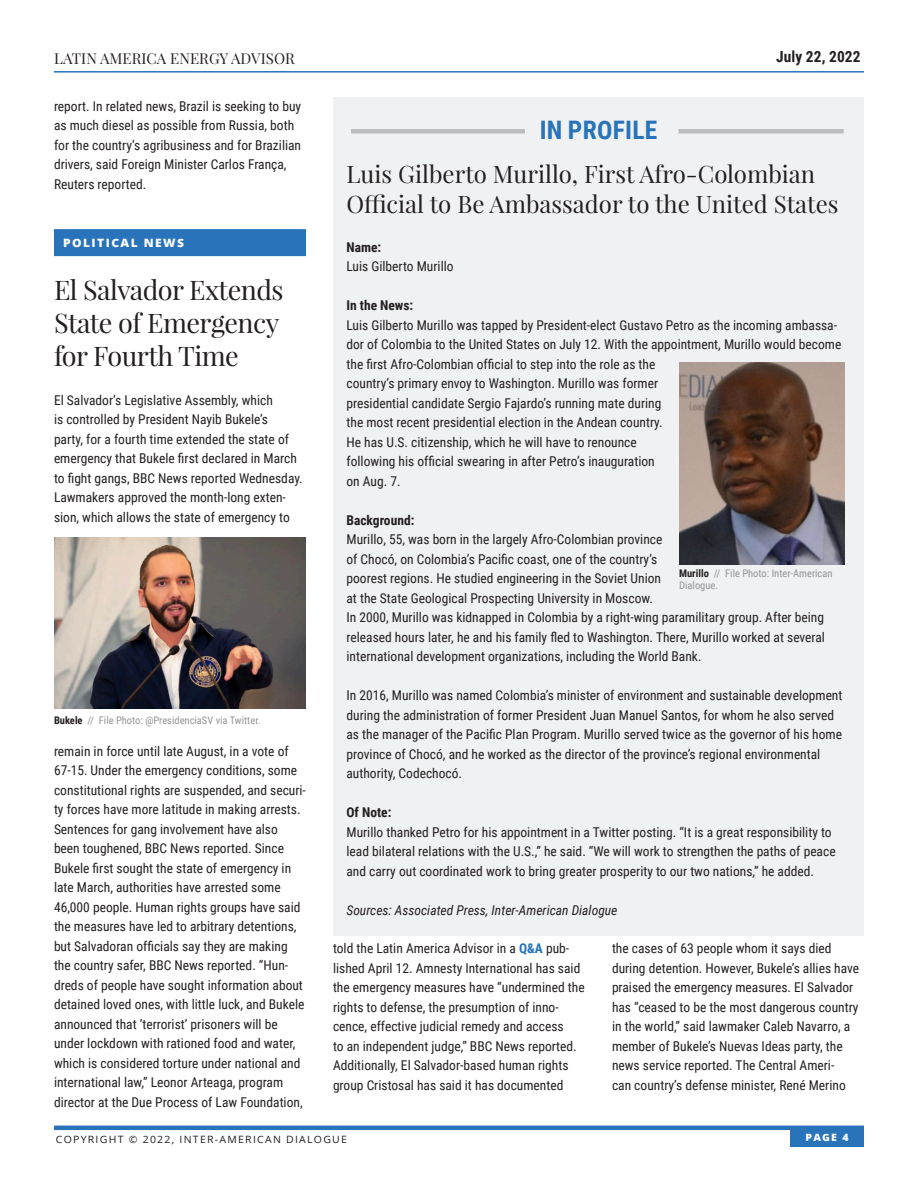
<style>
.page{position:relative;width:918px;height:1188px;background:#fff}
.page>*{position:absolute;margin:0;border:0;box-sizing:border-box;transform-origin:0 0}
.Subhead_18pt{font:27px/33px "Playfair Display";letter-spacing:-.02em;color:#231f20}
.Subscriber_Notice_Ti{font:700 25.5px "Roboto Condensed";letter-spacing:.01em;color:#2873ba}
.Subhead_-_16pt{font:24px/30px "Playfair Display";color:#231f20}
.t1{font:700 15.3px "Roboto Condensed";letter-spacing:.005em;color:#231f20}
.t2{font:15px "Playfair Display";letter-spacing:.005em;color:#231f20}
.Main_Body_Text{font:13.5px/19.5px "Roboto Condensed";color:#231f20}
.Main_Body_Text-2{font:italic 13.5px "Roboto Condensed";color:#231f20}
.Sections_-_with_Ener{font:800 11.55px "Open Sans";letter-spacing:.12em;color:#fff;scale:1.04 1}
.Photo_caption{font:10.5px/12px "Roboto Condensed";color:#939598}
.t3{font:10.05px "Open Sans";letter-spacing:.12em;color:#231f20;scale:1.04 1}
.t4{font:800 10.05px "Open Sans";color:#fff;scale:1.04 1}
.s1{font-weight:700}
.s2{font-weight:700;color:#231f20}
.s3{font-weight:700;color:#2873ba}
</style>
<div class="page">
<hr style="left:54px;top:1126px;width:810px;height:4px;background:#2873ba">
<div style="left:790px;top:1129px;width:74px;height:18px;background:#2873ba"></div>
<hr style="left:54px;top:71px;width:810px;height:2px;background:#2873ba">
<div style="left:54px;top:229px;width:252px;height:27px;background:#2873ba"></div>
<img style="left:54px;top:537px;width:252px;height:172px">
<div style="left:333px;top:98px;width:531px;height:838px;background:#f0f1f2"></div>
<img style="left:679px;top:362px;width:165px;height:203px">
<div style="left:679px;top:129px;width:165px;height:5px;background:#bcbdc0"></div>
<div style="left:351px;top:129px;width:174px;height:5px;background:#bcbdc0"></div>
<p class="t2" style="left:54px;top:49px;width:242px">LATIN AMERICA ENERGY ADVISOR</p>
<p class="t1" style="left:776px;top:46px;width:86px">July 22, 2022</p>
<p class="Main_Body_Text" style="left:54px;top:96px;width:249px">report. In related news, Brazil is seeking to buy as much diesel as possible from Russia, both for the country’s agribusiness and for Brazilian drivers, said Foreign Minister Carlos França, Reuters reported.</p>
<p class="Subscriber_Notice_Ti" style="left:540px;top:112px;width:119px">IN PROFILE</p>
<p class="Subhead_-_16pt" style="left:346px;top:159px;width:494px">Luis Gilberto Murillo, First Afro-Colombian<br>Official to Be Ambassador to the United States</p>
<p class="Main_Body_Text" style="left:346px;top:237px;width:109px"><span class="s1">Name:<br></span>Luis Gilberto Murillo</p>
<p class="Main_Body_Text" style="left:346px;top:295px;width:496px"><span class="s1">In the News:<br></span>Luis Gilberto Murillo was tapped by President-elect Gustavo Petro as the incoming ambassa&shy;dor of Colombia to the United States on July 12. With the appointment, Murillo would become the first Afro-Colombian official to step into the role as the<br>country’s primary envoy to Washington. Murillo was former<br>presidential candidate Sergio Fajardo’s running mate during<br>the most recent presidential election in the Andean country.<br>He has U.S. citizenship, which he will have to renounce<br>following his official swearing in after Petro’s inauguration<br>on Aug. 7.</p>
<p class="Main_Body_Text" style="left:346px;top:510px;width:480px"><span class="s1">Background:<br></span>Murillo, 55, was born in the largely Afro-Colombian province<br>of Chocó, on Colombia’s Pacific coast, one of the country’s<br>poorest regions. He studied engineering in the Soviet Union<br>at the State Geological Prospecting University in Moscow.<br>In 2000, Murillo was kidnapped in Colombia by a right-wing paramilitary group. After being released hours later, he and his family fled to Washington. There, Murillo worked at several international development organizations, including the World Bank.</p>
<p class="Main_Body_Text" style="left:346px;top:685px;width:498px">In 2016, Murillo was named Colombia’s minister of environment and sustainable development during the administration of former President Juan Manuel Santos, for whom he also served as the manager of the Pacific Plan Program. Murillo served twice as the governor of his home province of Chocó, and he worked as the director of the province’s regional environmental authority, Codechocó.</p>
<p class="Main_Body_Text" style="left:346px;top:802px;width:491px"><span class="s1">Of Note:<br></span>Murillo thanked Petro for his appointment in a Twitter posting. “It is a great responsibility to lead bilateral relations with the U.S.,” he said. “We will work to strengthen the paths of peace and carry out coordinated work to bring greater prosperity to our two nations,” he added.</p>
<p class="Main_Body_Text-2" style="left:346px;top:900px;width:272px">Sources: Associated Press, Inter-American Dialogue</p>
<p class="Sections_-_with_Ener" style="left:63px;top:234px;width:118px">POLITICAL NEWS</p>
<p class="Subhead_18pt" style="left:54px;top:273px;width:231px">El Salvador Extends<br>State of Emergency for Fourth Time</p>
<p class="Main_Body_Text" style="left:54px;top:390px;width:250px">El Salvador’s Legislative Assembly, which<br>is controlled by President Nayib Bukele’s<br>party, for a fourth time extended the state of emergency that Bukele first declared in March to fight gangs, BBC News reported Wednesday.<br>Lawmakers approved the month-long exten&shy;sion, which allows the state of emergency to</p>
<p class="Photo_caption" style="left:679px;top:567px;width:155px"><span class="s2">Murillo</span> // File Photo: Inter-American<br>Dialogue.</p>
<p class="Photo_caption" style="left:54px;top:714px;width:208px"><span class="s2">Bukele</span> // File Photo: @PresidenciaSV via Twitter.</p>
<p class="Main_Body_Text" style="left:54px;top:741px;width:253px">remain in force until late August, in a vote of 67-15. Under the emergency conditions, some constitutional rights are suspended, and securi&shy;ty forces have more latitude in making arrests.<br>Sentences for gang involvement have also been toughened, BBC News reported. Since Bukele first sought the state of emergency in late March, authorities have arrested some 46,000 people. Human rights groups have said the measures have led to arbitrary detentions, but Salvadoran officials say they are making the country safer, BBC News reported. “Hun&shy;dreds of people have sought information about detained loved ones, with little luck, and Bukele announced that ‘terrorist’ prisoners will be under lockdown with rationed food and water, which is considered torture under national and international law,” Leonor Arteaga, program director at the Due Process of Law Foundation,</p>
<p class="Main_Body_Text" style="left:333px;top:938px;width:253px">told the Latin America Advisor in a <span class="s3">Q&amp;A</span> pub&shy;lished April 12. Amnesty International has said the emergency measures have “undermined the rights to defense, the presumption of inno&shy;cence, effective judicial remedy and access<br>to an independent judge,” BBC News reported.<br>Additionally, El Salvador-based human rights group Cristosal has said it has documented</p>
<p class="Main_Body_Text" style="left:612px;top:938px;width:249px">the cases of 63 people whom it says died during detention. However, Bukele’s allies have praised the emergency measures. El Salvador has “ceased to be the most dangerous country in the world,” said lawmaker Caleb Navarro, a member of Bukele’s Nuevas Ideas party, the news service reported. The Central Ameri-<br>can country’s defense minister, René Merino</p>
<p class="t3" style="left:56px;top:1132px;width:281px">COPYRIGHT © 2022, INTER-AMERICAN DIALOGUE</p>
<p class="t4" style="left:806px;top:1129px;width:43px">PAGE 4</p>
</div>
